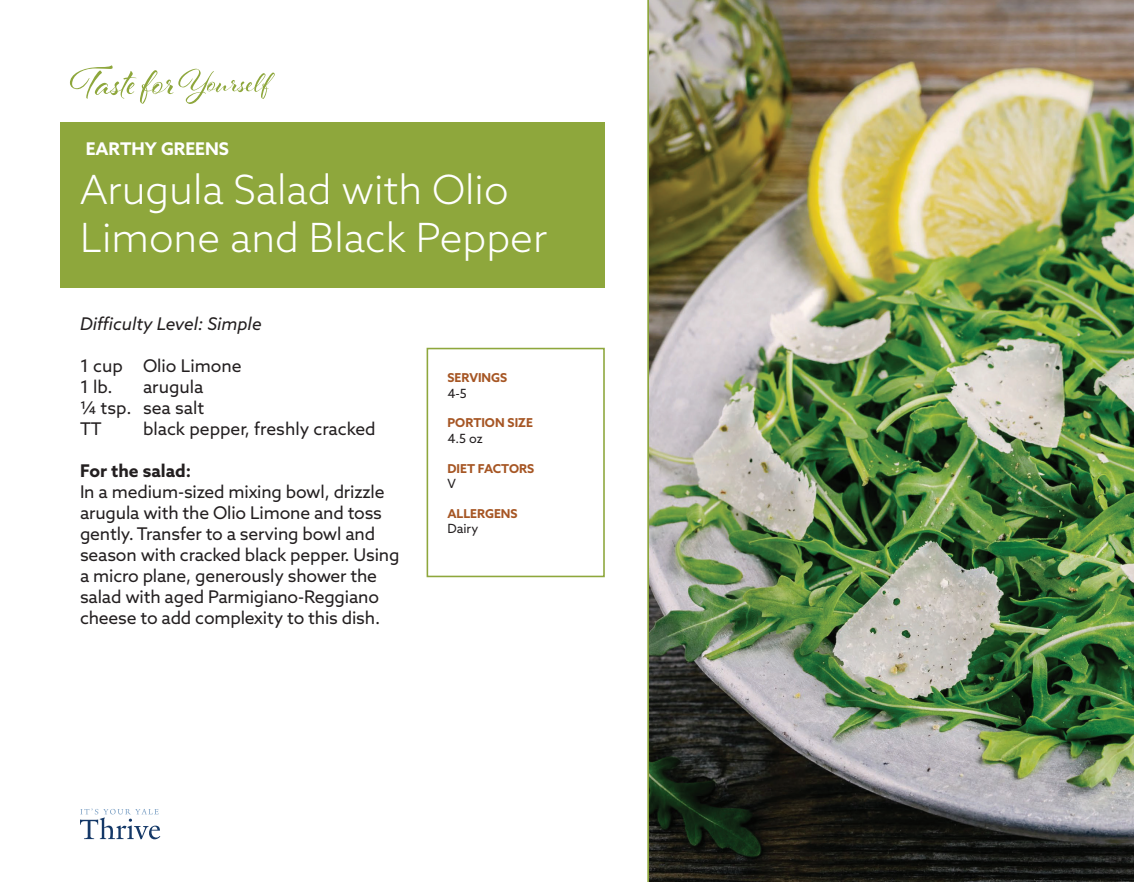
<style>
.page{position:relative;width:1134px;height:882px;background:#fff}
.page>*{position:absolute;margin:0;border:0;box-sizing:border-box;transform-origin:0 0}
.t1{font:300 40.25px/48.3px "Azo Sans";color:#fff}
.t2{font:17.5px/21px "Azo Sans";letter-spacing:-.01em;color:#231f20}
.t3{font:italic 17.5px "Azo Sans";color:#231f20}
.t4{font:700 17.5px "Azo Sans";color:#fff}
.t5{font:700 17.5px "Azo Sans";color:#231f20}
.t6{font:12.6px "Azo Sans";color:#231f20}
.t7{font:700 12.25px "Azo Sans";color:#a65624}
</style>
<div class="page">
<svg style="left:647px;top:0;width:3px;height:882px;background:#909e5d"></svg>
<div style="left:60px;top:122px;width:545px;height:166px;background:#8ea73c"></div>
<div style="left:427px;top:348px;width:178px;height:229px;border:2px solid #8ea73c"></div>
<svg style="left:70px;top:65px;width:205px;height:39px"></svg>
<img style="left:650px;top:0;width:484px;height:882px">
<svg style="left:80px;top:809px;width:80px;height:30px"></svg>
<p class="t4" style="left:86px;top:137px;width:145px">EARTHY GREENS</p>
<p class="t1" style="left:80px;top:165px;width:469px">Arugula Salad with Olio<br>Limone and Black Pepper</p>
<p class="t3" style="left:80px;top:313px;width:183px">Difficulty Level: Simple</p>
<p class="t2" style="left:80px;top:355px;width:163px">1 cup Olio Limone</p>
<p class="t2" style="left:80px;top:376px;width:34px">1 lb.</p>
<p class="t2" style="left:143px;top:376px;width:62px">arugula</p>
<p class="t2" style="left:80px;top:397px;width:126px">¼ tsp. sea salt</p>
<p class="t2" style="left:80px;top:418px;width:23px">TT</p>
<p class="t2" style="left:143px;top:418px;width:234px">black pepper, freshly cracked</p>
<p class="t5" style="left:80px;top:460px;width:113px">For the salad:</p>
<p class="t2" style="left:80px;top:481px;width:321px">In a medium-sized mixing bowl, drizzle arugula with the Olio Limone and toss gently. Transfer to a serving bowl and season with cracked black pepper. Using a micro plane, generously shower the salad with aged Parmigiano-Reggiano cheese to add complexity to this dish.</p>
<p class="t7" style="left:447px;top:370px;width:61px">SERVINGS</p>
<p class="t6" style="left:447px;top:385px;width:21px">4-5</p>
<p class="t7" style="left:447px;top:415px;width:87px">PORTION SIZE</p>
<p class="t6" style="left:447px;top:430px;width:37px">4.5 oz</p>
<p class="t7" style="left:447px;top:460px;width:88px">DIET FACTORS</p>
<p class="t6" style="left:447px;top:475px;width:10px">V</p>
<p class="t7" style="left:447px;top:505px;width:72px">ALLERGENS</p>
<p class="t6" style="left:447px;top:520px;width:32px">Dairy</p>
</div>
